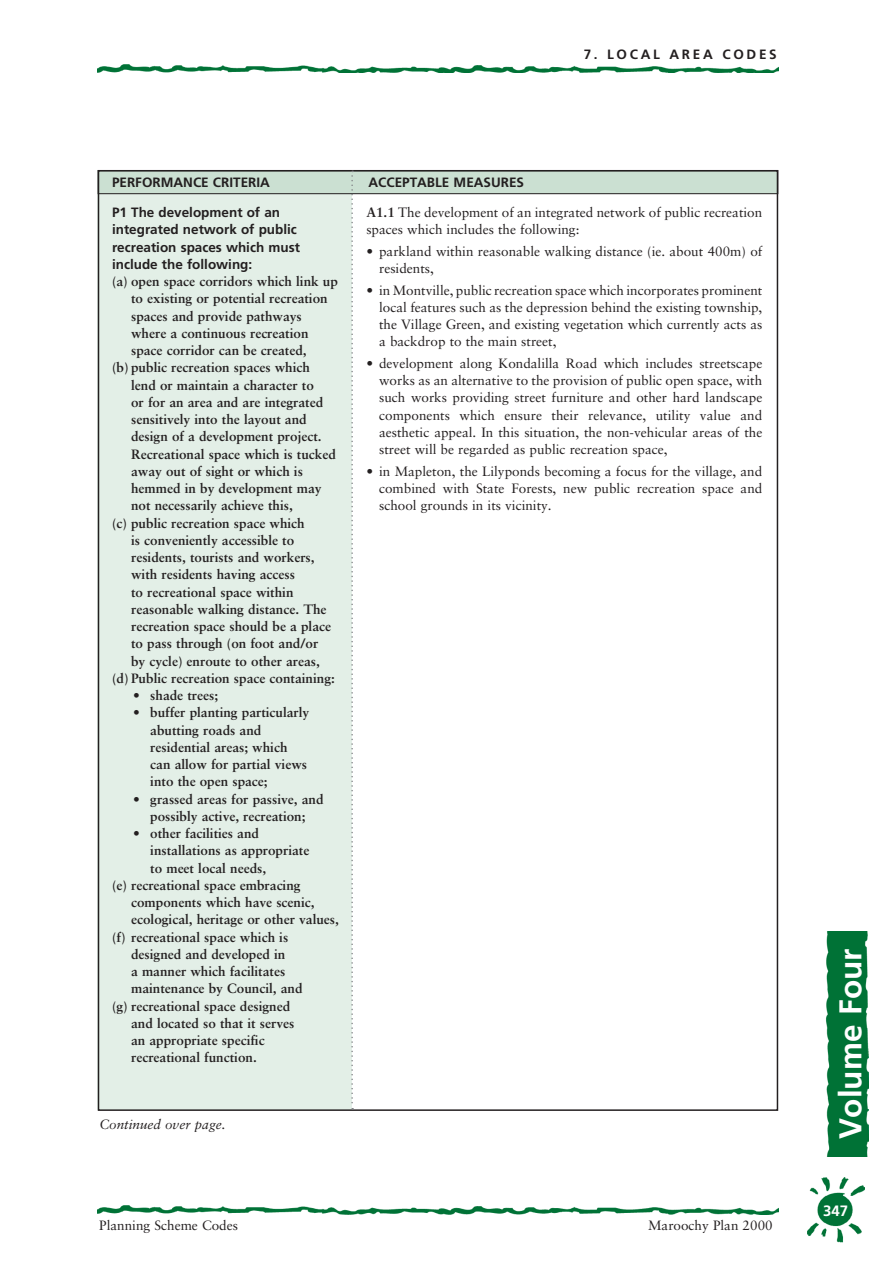
<style>
.page{position:relative;width:893px;height:1263px;background:#fff}
.page>*{position:absolute;margin:0;border:0;box-sizing:border-box;transform-origin:0 0}
.t1{font:700 31.5px "Frutiger";color:#fff}
.t2{font:700 15px "Frutiger";color:#fff}
.t3{font:700 13.5px/17.2px "Sabon";color:#231f20}
.t4{font:13.5px/17.2px "Sabon";color:#231f20;text-align:justify}
.t5{font:700 13.5px/17.2px "Frutiger";color:#231f20}
.t6{font:italic 13.5px "Sabon";color:#231f20}
.t7{font:700 13.5px "Frutiger";letter-spacing:.2em;color:#231f20}
.s1{font-weight:700}
</style>
<div class="page">
<img style="left:807px;top:1177px;width:58px;height:65px">
<img style="left:98px;top:1205px;width:680px;height:9px">
<img style="left:98px;top:64px;width:680px;height:9px">
<img style="left:826px;top:931px;width:42px;height:225px">
<div style="left:98px;top:170px;width:254px;height:940px;background:#e3efe7"></div>
<div style="left:98px;top:170px;width:680px;height:24px;background:#cbe0d2"></div>
<div style="left:98px;top:170px;width:680px;height:24px;border:1px solid #231f20"></div>
<svg style="left:351px;top:171px;width:2px;height:938px"></svg>
<p class="t7" style="left:584px;top:46px;width:195px">7. LOCAL AREA CODES</p>
<p class="t5" style="left:112px;top:174px;width:159px">PERFORMANCE CRITERIA</p>
<p class="t5" style="left:368px;top:174px;width:157px">ACCEPTABLE MEASURES</p>
<p class="t5" style="left:112px;top:204px;width:189px">P1 The development of an integrated network of public recreation spaces which must include the following:</p>
<p class="t3" style="left:112px;top:272px;width:227px">(a) open space corridors which link up</p>
<p class="t3" style="left:131px;top:290px;width:198px">to existing or potential recreation</p>
<p class="t3" style="left:131px;top:307px;width:172px">spaces and provide pathways</p>
<p class="t3" style="left:131px;top:324px;width:179px">where a continuous recreation</p>
<p class="t3" style="left:131px;top:341px;width:177px">space corridor can be created,</p>
<p class="t3" style="left:112px;top:359px;width:200px">(b) public recreation spaces which</p>
<p class="t3" style="left:131px;top:376px;width:184px">lend or maintain a character to</p>
<p class="t3" style="left:131px;top:393px;width:194px">or for an area and are integrated</p>
<p class="t3" style="left:131px;top:410px;width:177px">sensitively into the layout and</p>
<p class="t3" style="left:131px;top:428px;width:192px">design of a development project.</p>
<p class="t3" style="left:131px;top:445px;width:206px">Recreational space which is tucked</p>
<p class="t3" style="left:131px;top:462px;width:173px">away out of sight or which is</p>
<p class="t3" style="left:131px;top:479px;width:192px">hemmed in by development may</p>
<p class="t3" style="left:131px;top:497px;width:163px">not necessarily achieve this,</p>
<p class="t3" style="left:112px;top:514px;width:194px">(c) public recreation space which</p>
<p class="t3" style="left:131px;top:531px;width:165px">is conveniently accessible to</p>
<p class="t3" style="left:131px;top:548px;width:185px">residents, tourists and workers,</p>
<p class="t3" style="left:131px;top:566px;width:165px">with residents having access</p>
<p class="t3" style="left:131px;top:583px;width:164px">to recreational space within</p>
<p class="t3" style="left:131px;top:600px;width:197px">reasonable walking distance. The</p>
<p class="t3" style="left:131px;top:617px;width:201px">recreation space should be a place</p>
<p class="t3" style="left:131px;top:635px;width:189px">to pass through (on foot and/or</p>
<p class="t3" style="left:131px;top:652px;width:190px">by cycle) enroute to other areas,</p>
<p class="t3" style="left:112px;top:669px;width:224px">(d) Public recreation space containing:</p>
<p class="t3" style="left:133px;top:686px;width:86px">• shade trees;</p>
<p class="t3" style="left:150px;top:704px;width:161px;text-indent:-17px">• buffer planting particularly abutting roads and residential areas; which can allow for partial views into the open space;</p>
<p class="t3" style="left:133px;top:790px;width:192px;text-align:center">• grassed areas for passive, and possibly active, recreation;</p>
<p class="t3" style="left:133px;top:824px;width:127px">• other facilities and</p>
<p class="t3" style="left:150px;top:842px;width:161px">installations as appropriate</p>
<p class="t3" style="left:150px;top:859px;width:117px">to meet local needs,</p>
<p class="t3" style="left:112px;top:876px;width:190px">(e) recreational space embracing</p>
<p class="t3" style="left:131px;top:893px;width:185px">components which have scenic,</p>
<p class="t3" style="left:131px;top:911px;width:209px">ecological, heritage or other values,</p>
<p class="t3" style="left:112px;top:928px;width:178px">(f) recreational space which is</p>
<p class="t3" style="left:131px;top:945px;width:156px">designed and developed in</p>
<p class="t3" style="left:131px;top:962px;width:156px">a manner which facilitates</p>
<p class="t3" style="left:131px;top:980px;width:173px">maintenance by Council, and</p>
<p class="t3" style="left:112px;top:997px;width:180px">(g) recreational space designed</p>
<p class="t3" style="left:131px;top:1014px;width:165px">and located so that it serves</p>
<p class="t3" style="left:131px;top:1031px;width:135px">an appropriate specific</p>
<p class="t3" style="left:131px;top:1049px;width:127px">recreational function.</p>
<p class="t4" style="left:366px;top:204px;width:397px"><span class="s1">A1.1</span> The development of an integrated network of public recreation spaces which includes the following:</p>
<p class="t4" style="left:379px;top:242px;width:385px;text-indent:-13px">• parkland within reasonable walking distance (ie. about 400m) of residents,</p>
<p class="t4" style="left:379px;top:281px;width:385px;text-indent:-13px">• in Montville, public recreation space which incorpo rates prominent local features such as the depression be hind the existing township, the Village Green, and existing vegetation which currently acts as a backdrop to the main street,</p>
<p class="t4" style="left:379px;top:354px;width:385px;text-indent:-13px">• development along Kondalilla Road which includes streetscape works as an alternative to the provision of public open space, with such works providing street furniture and other hard landscape components which ensure their relevance, utility value and aesthetic appeal. In this situation, the non-vehicular areas of the street will be regarded as public recreation space,</p>
<p class="t4" style="left:379px;top:462px;width:385px;text-indent:-13px">• in Mapleton, the Lilyponds becoming a focus for the village, and combined with State Forests, new public recreation space and school grounds in its vicinity.</p>
<p class="t6" style="left:99px;top:1117px;width:128px">Continued over page.</p>
<p class="t4" style="left:99px;top:1217px;width:140px">Planning Scheme Codes</p>
<p class="t4" style="left:648px;top:1217px;width:126px">Maroochy Plan 2000</p>
<h1 class="t1" style="left:832px;top:1138px;width:191px;rotate:-90deg">Volume Four</h1>
<p class="t2" style="left:823px;top:1202px;width:27px">347</p>
</div>
